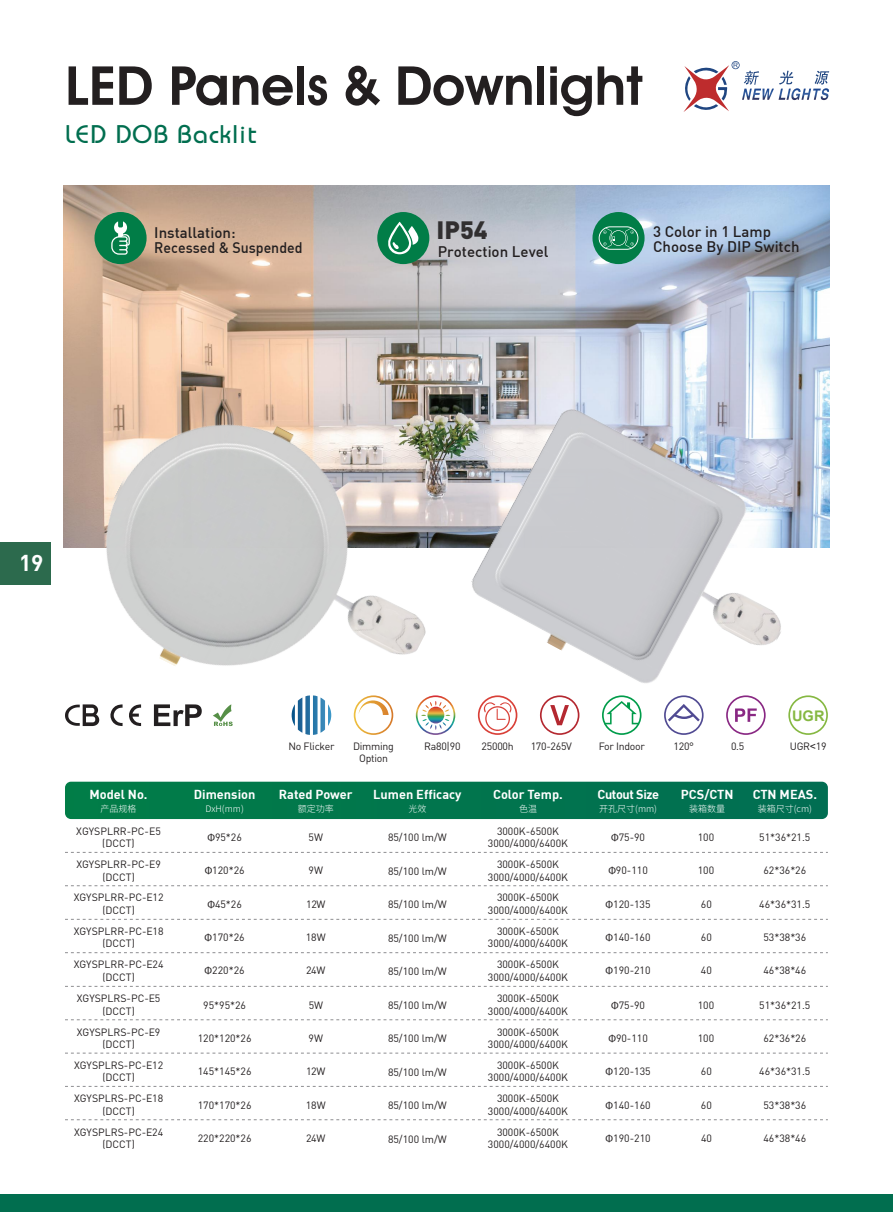
<style>
.page{position:relative;width:893px;height:1212px;background:#fff}
.page>*{position:absolute;margin:0;border:0;box-sizing:border-box;transform-origin:0 0}
.t1{font:600 54px "Avant Garde IT Cby BT";color:#231f20}
.t2{font:25.5px "Bauhaus";letter-spacing:.05em;color:#016e4f}
.t3{font:900 24.9px "DIN";color:#312f30}
.t4{font:700 22.5px "DIN";color:#fff}
.t5{font:500 15px/15px "DIN";color:#231f20}
.t6{font:700 14.55px "Arial";color:#86b842}
.t7{font:700 12.75px "DIN";color:#fff}
.t8{font:700 12.75px "DIN";letter-spacing:-.03em;color:#fff}
.t9{font:10.5px/12.6px "DIN";color:#231f20;text-align:center}
.t10{font:10.5px/12px "DIN";letter-spacing:-.025em;color:#231f20;text-align:center}
.t11{font:300 9px "Source Han Sans CN";color:#fff}
.s1{font-family:"Arial"}
.s2{font-family:"Myriad Pro"}
</style>
<div class="page">
<div style="left:0;top:1194px;width:893px;height:18px;background:#016e4f"></div>
<svg style="left:683px;top:61px;width:144px;height:51px"></svg>
<img style="left:66px;top:186px;width:761px;height:212px">
<svg style="left:66px;top:852px;width:761px;height:1px"></svg>
<svg style="left:66px;top:885px;width:761px;height:1px"></svg>
<svg style="left:66px;top:919px;width:761px;height:1px"></svg>
<svg style="left:66px;top:952px;width:761px;height:1px"></svg>
<svg style="left:66px;top:986px;width:761px;height:1px"></svg>
<div style="left:66px;top:782px;width:761px;height:37px;background:#01754d"></div>
<svg style="left:66px;top:1019px;width:761px;height:1px"></svg>
<svg style="left:66px;top:1053px;width:761px;height:1px"></svg>
<svg style="left:66px;top:1086px;width:761px;height:1px"></svg>
<svg style="left:66px;top:1119px;width:761px;height:1px"></svg>
<img style="left:66px;top:375px;width:413px;height:360px">
<img style="left:463px;top:398px;width:364px;height:337px">
<div style="left:95px;top:212px;width:52px;height:52px;background:#017d47;border-radius:50%"></div>
<svg style="left:111px;top:221px;width:19px;height:34px"></svg>
<div style="left:592px;top:212px;width:53px;height:52px;background:#017d47;border-radius:50%"></div>
<svg style="left:599px;top:226px;width:39px;height:24px"></svg>
<div style="left:377px;top:212px;width:52px;height:52px;background:#017d47;border-radius:50%"></div>
<svg style="left:388px;top:222px;width:30px;height:32px"></svg>
<div style="left:0;top:542px;width:51px;height:43px;background:#2c6a4d"></div>
<h1 class="t1" style="left:65px;top:53px;width:579px">LED Panels &amp; Downlight</h1>
<h2 class="t2" style="left:65px;top:119px;width:192px">LED DOB Backlit</h2>
<h3 class="t3" style="left:436px;top:213px;width:53px">IP54</h3>
<h3 class="t5" style="left:438px;top:243px;width:112px">Protection Level</h3>
<h3 class="t5" style="left:154px;top:224px;width:150px">Installation:<br>Recessed &amp; Suspended</h3>
<h3 class="t5" style="left:653px;top:224px;width:148px">3 Color in 1 Lamp<br>Choose By DIP Switch</h3>
<h3 class="t4" style="left:19px;top:549px;width:26px">19</h3>
<h3 class="t6" style="left:792px;top:706px;width:34px">UGR</h3>
<p class="t7" style="left:89px;top:786px;width:60px">Model No.</p>
<p class="t11" style="left:101px;top:803px;width:37px">产品规格</p>
<p class="t7" style="left:194px;top:786px;width:63px">Dimension</p>
<p class="t11" style="left:205px;top:803px;width:40px">DxH(mm)</p>
<p class="t10" style="left:288px;top:740px;width:47px">No Flicker</p>
<p class="t10" style="left:353px;top:740px;width:42px">Dimming<br>Option</p>
<p class="t9" style="left:424px;top:740px;width:38px">Ra80|90</p>
<p class="t9" style="left:482px;top:740px;width:34px">25000h</p>
<p class="t9" style="left:531px;top:740px;width:43px">170-265V</p>
<p class="t10" style="left:599px;top:740px;width:48px">For Indoor</p>
<p class="t9" style="left:674px;top:740px;width:22px">120°</p>
<p class="t9" style="left:731px;top:740px;width:15px">0.5</p>
<p class="t9" style="left:790px;top:740px;width:38px">UGR<span class="s1">&lt;</span>19</p>
<p class="t7" style="left:279px;top:786px;width:75px">Rated Power</p>
<p class="t11" style="left:298px;top:803px;width:37px">额定功率</p>
<p class="t7" style="left:373px;top:786px;width:90px">Lumen Efficacy</p>
<p class="t11" style="left:408px;top:803px;width:19px">光效</p>
<p class="t7" style="left:493px;top:786px;width:71px">Color Temp.</p>
<p class="t11" style="left:519px;top:803px;width:19px">色温</p>
<p class="t8" style="left:597px;top:786px;width:63px">Cutout Size</p>
<p class="t11" style="left:599px;top:803px;width:59px">开孔尺寸(mm)</p>
<p class="t7" style="left:681px;top:786px;width:54px">PCS/CTN</p>
<p class="t11" style="left:689px;top:803px;width:37px">装箱数量</p>
<p class="t7" style="left:753px;top:786px;width:66px">CTN MEAS.</p>
<p class="t11" style="left:758px;top:803px;width:56px">装箱尺寸(cm)</p>
<p class="t9" style="left:488px;top:824px;width:82px">3000K-6500K<br>3000/4000/6400K</p>
<p class="t9" style="left:488px;top:858px;width:82px">3000K-6500K<br>3000/4000/6400K</p>
<p class="t9" style="left:488px;top:891px;width:82px">3000K-6500K<br>3000/4000/6400K</p>
<p class="t9" style="left:488px;top:924px;width:82px">3000K-6500K<br>3000/4000/6400K</p>
<p class="t9" style="left:488px;top:958px;width:82px">3000K-6500K<br>3000/4000/6400K</p>
<p class="t9" style="left:488px;top:992px;width:82px">3000K-6500K<br>3000/4000/6400K</p>
<p class="t9" style="left:488px;top:1025px;width:82px">3000K-6500K<br>3000/4000/6400K</p>
<p class="t9" style="left:488px;top:1058px;width:82px">3000K-6500K<br>3000/4000/6400K</p>
<p class="t9" style="left:488px;top:1092px;width:82px">3000K-6500K<br>3000/4000/6400K</p>
<p class="t9" style="left:488px;top:1125px;width:82px">3000K-6500K<br>3000/4000/6400K</p>
<p class="t9" style="left:76px;top:824px;width:86px">XGYSPLRR-PC-E5 (DCCT)</p>
<p class="t9" style="left:207px;top:831px;width:36px"><span class="s2">Ф</span>95*26</p>
<p class="t9" style="left:388px;top:831px;width:60px">85/100 lm/W</p>
<p class="t9" style="left:388px;top:864px;width:60px">85/100 lm/W</p>
<p class="t9" style="left:388px;top:898px;width:60px">85/100 lm/W</p>
<p class="t9" style="left:388px;top:931px;width:60px">85/100 lm/W</p>
<p class="t9" style="left:388px;top:965px;width:60px">85/100 lm/W</p>
<p class="t9" style="left:388px;top:998px;width:60px">85/100 lm/W</p>
<p class="t9" style="left:388px;top:1032px;width:60px">85/100 lm/W</p>
<p class="t9" style="left:388px;top:1065px;width:60px">85/100 lm/W</p>
<p class="t9" style="left:388px;top:1099px;width:60px">85/100 lm/W</p>
<p class="t9" style="left:388px;top:1132px;width:60px">85/100 lm/W</p>
<p class="t9" style="left:611px;top:831px;width:36px"><span class="s2">Ф</span>75-90</p>
<p class="t9" style="left:608px;top:864px;width:41px"><span class="s2">Ф</span>90-110</p>
<p class="t9" style="left:606px;top:897px;width:46px"><span class="s2">Ф</span>120-135</p>
<p class="t9" style="left:698px;top:831px;width:18px">100</p>
<p class="t9" style="left:759px;top:831px;width:53px">51*36*21.5</p>
<p class="t9" style="left:309px;top:831px;width:16px">5W</p>
<p class="t9" style="left:309px;top:864px;width:16px">9W</p>
<p class="t9" style="left:306px;top:897px;width:21px">12W</p>
<p class="t9" style="left:76px;top:858px;width:86px">XGYSPLRR-PC-E9 (DCCT)</p>
<p class="t9" style="left:205px;top:864px;width:41px"><span class="s2">Ф</span>120*26</p>
<p class="t9" style="left:698px;top:864px;width:18px">100</p>
<p class="t9" style="left:763px;top:864px;width:44px">62*36*26</p>
<p class="t9" style="left:74px;top:891px;width:91px">XGYSPLRR-PC-E12 (DCCT)</p>
<p class="t9" style="left:207px;top:897px;width:36px"><span class="s2">Ф</span>45*26</p>
<p class="t9" style="left:701px;top:897px;width:12px">60</p>
<p class="t9" style="left:759px;top:897px;width:53px">46*36*31.5</p>
<p class="t9" style="left:74px;top:924px;width:91px">XGYSPLRR-PC-E18 (DCCT)</p>
<p class="t9" style="left:205px;top:931px;width:41px"><span class="s2">Ф</span>170*26</p>
<p class="t9" style="left:701px;top:931px;width:12px">60</p>
<p class="t9" style="left:763px;top:931px;width:44px">53*38*36</p>
<p class="t9" style="left:74px;top:958px;width:91px">XGYSPLRR-PC-E24 (DCCT)</p>
<p class="t9" style="left:205px;top:964px;width:41px"><span class="s2">Ф</span>220*26</p>
<p class="t9" style="left:701px;top:964px;width:12px">40</p>
<p class="t9" style="left:763px;top:964px;width:44px">46*38*46</p>
<p class="t9" style="left:606px;top:931px;width:46px"><span class="s2">Ф</span>140-160</p>
<p class="t9" style="left:606px;top:964px;width:46px"><span class="s2">Ф</span>190-210</p>
<p class="t9" style="left:306px;top:931px;width:21px">18W</p>
<p class="t9" style="left:306px;top:964px;width:21px">24W</p>
<p class="t9" style="left:77px;top:992px;width:85px">XGYSPLRS-PC-E5 (DCCT)</p>
<p class="t9" style="left:203px;top:998px;width:44px">95*95*26</p>
<p class="t9" style="left:309px;top:998px;width:16px">5W</p>
<p class="t9" style="left:611px;top:998px;width:36px"><span class="s2">Ф</span>75-90</p>
<p class="t9" style="left:698px;top:998px;width:18px">100</p>
<p class="t9" style="left:759px;top:998px;width:53px">51*36*21.5</p>
<p class="t9" style="left:77px;top:1025px;width:85px">XGYSPLRS-PC-E9 (DCCT)</p>
<p class="t9" style="left:198px;top:1031px;width:55px">120*120*26</p>
<p class="t9" style="left:698px;top:1031px;width:18px">100</p>
<p class="t9" style="left:763px;top:1031px;width:44px">62*36*26</p>
<p class="t9" style="left:74px;top:1058px;width:91px">XGYSPLRS-PC-E12 (DCCT)</p>
<p class="t9" style="left:198px;top:1065px;width:55px">145*145*26</p>
<p class="t9" style="left:701px;top:1065px;width:12px">60</p>
<p class="t9" style="left:759px;top:1065px;width:53px">46*36*31.5</p>
<p class="t9" style="left:309px;top:1031px;width:16px">9W</p>
<p class="t9" style="left:608px;top:1031px;width:41px"><span class="s2">Ф</span>90-110</p>
<p class="t9" style="left:306px;top:1065px;width:21px">12W</p>
<p class="t9" style="left:606px;top:1065px;width:46px"><span class="s2">Ф</span>120-135</p>
<p class="t9" style="left:74px;top:1092px;width:91px">XGYSPLRS-PC-E18 (DCCT)</p>
<p class="t9" style="left:198px;top:1098px;width:55px">170*170*26</p>
<p class="t9" style="left:701px;top:1098px;width:12px">60</p>
<p class="t9" style="left:763px;top:1098px;width:44px">53*38*36</p>
<p class="t9" style="left:74px;top:1125px;width:91px">XGYSPLRS-PC-E24 (DCCT)</p>
<p class="t9" style="left:198px;top:1132px;width:55px">220*220*26</p>
<p class="t9" style="left:701px;top:1132px;width:12px">40</p>
<p class="t9" style="left:763px;top:1132px;width:44px">46*38*46</p>
<p class="t9" style="left:306px;top:1098px;width:21px">18W</p>
<p class="t9" style="left:306px;top:1132px;width:21px">24W</p>
<p class="t9" style="left:606px;top:1098px;width:46px"><span class="s2">Ф</span>140-160</p>
<p class="t9" style="left:606px;top:1132px;width:46px"><span class="s2">Ф</span>190-210</p>
</div>
